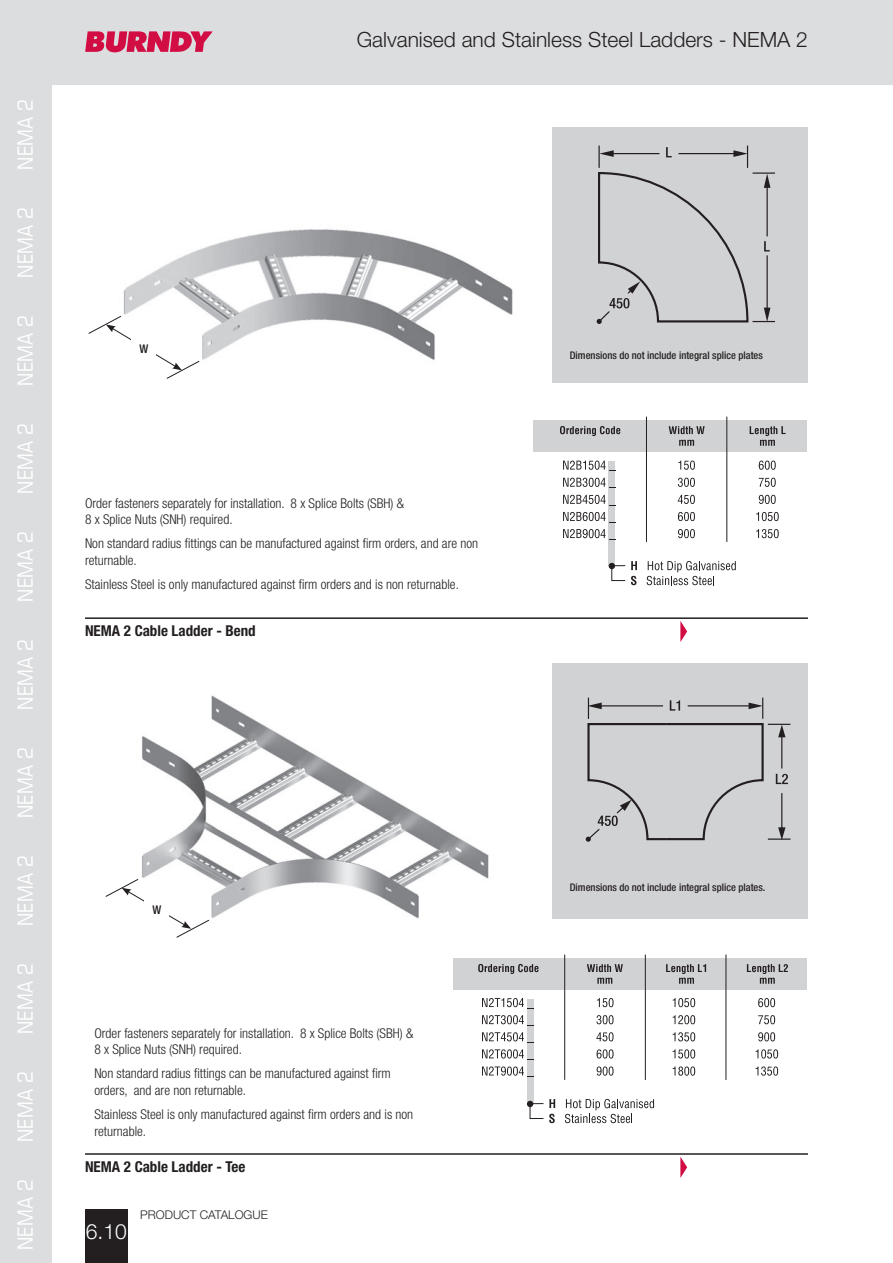
<style>
.page{position:relative;width:893px;height:1263px;background:#fff}
.page>*{position:absolute;margin:0;border:0;box-sizing:border-box;transform-origin:0 0}
.t1{font:condensed 21px "Eurostile";color:#fff}
.t2{font:300 21px "Helvetica Neue";color:#231f20}
.t3{font:300 21px "Helvetica Neue";color:#fff}
.t4{font:700 condensed 15px "Helvetica Neue";color:#231f20}
.t5{font:300 condensed 13.5px/16.2px "Helvetica Neue";color:#231f20}
.t6{font:300 12px "Helvetica Neue";color:#231f20}
.t7{font:500 condensed 12px "Helvetica Neue";color:#231f20}
.t8{font:500 condensed 10.5px "Helvetica Neue";color:#231f20}
</style>
<div class="page">
<div style="left:85px;top:1210px;width:43px;height:53px;background:#231f20"></div>
<div style="left:0;top:0;width:892px;height:85px;background:#dcdddf"></div>
<svg style="left:85px;top:31px;width:128px;height:21px;background:#d44870"></svg>
<svg style="left:892px;top:0;width:1px;height:85px"></svg>
<hr style="left:85px;top:1153px;width:723px;height:2px;background:#231f20">
<svg style="left:680px;top:1157px;width:7px;height:21px"></svg>
<div style="left:553px;top:663px;width:255px;height:255px;background:#d1d2d4"></div>
<svg style="left:586px;top:698px;width:204px;height:144px"></svg>
<img style="left:142px;top:695px;width:347px;height:224px">
<svg style="left:105px;top:878px;width:105px;height:60px"></svg>
<div style="left:145px;top:897px;width:24px;height:23px;background:#fff"></div>
<div style="left:527px;top:999px;width:6px;height:105px;background:#d1d2d4"></div>
<svg style="left:549px;top:1099px;width:6px;height:9px"></svg>
<svg style="left:549px;top:1114px;width:6px;height:9px"></svg>
<svg style="left:565px;top:1099px;width:89px;height:24px"></svg>
<div style="left:530px;top:1103px;width:14px;height:16px;border:1px solid #231f20"></div>
<svg style="left:527px;top:1101px;width:6px;height:6px"></svg>
<div style="left:453px;top:958px;width:353px;height:32px;background:#d1d2d4"></div>
<svg style="left:478px;top:964px;width:61px;height:10px"></svg>
<svg style="left:587px;top:964px;width:36px;height:8px"></svg>
<svg style="left:597px;top:978px;width:15px;height:6px"></svg>
<svg style="left:666px;top:964px;width:40px;height:20px"></svg>
<svg style="left:747px;top:964px;width:41px;height:20px"></svg>
<hr style="left:564px;top:954px;width:1px;height:126px;background:#231f20">
<hr style="left:645px;top:954px;width:1px;height:126px;background:#231f20">
<hr style="left:726px;top:954px;width:1px;height:126px;background:#231f20">
<svg style="left:482px;top:998px;width:51px;height:11px"></svg>
<svg style="left:597px;top:998px;width:17px;height:9px"></svg>
<svg style="left:673px;top:998px;width:22px;height:9px"></svg>
<svg style="left:758px;top:998px;width:17px;height:9px"></svg>
<svg style="left:482px;top:1015px;width:51px;height:11px"></svg>
<svg style="left:596px;top:1015px;width:18px;height:9px"></svg>
<svg style="left:673px;top:1015px;width:22px;height:9px"></svg>
<svg style="left:758px;top:1015px;width:17px;height:9px"></svg>
<svg style="left:482px;top:1032px;width:51px;height:11px"></svg>
<svg style="left:596px;top:1032px;width:18px;height:9px"></svg>
<svg style="left:673px;top:1032px;width:22px;height:9px"></svg>
<svg style="left:758px;top:1032px;width:17px;height:9px"></svg>
<svg style="left:482px;top:1049px;width:51px;height:11px"></svg>
<svg style="left:597px;top:1049px;width:17px;height:9px"></svg>
<svg style="left:673px;top:1049px;width:22px;height:9px"></svg>
<svg style="left:755px;top:1049px;width:23px;height:9px"></svg>
<svg style="left:482px;top:1066px;width:51px;height:11px"></svg>
<svg style="left:597px;top:1066px;width:17px;height:10px"></svg>
<svg style="left:673px;top:1066px;width:22px;height:10px"></svg>
<svg style="left:755px;top:1066px;width:23px;height:10px"></svg>
<hr style="left:85px;top:617px;width:723px;height:2px;background:#231f20">
<svg style="left:680px;top:621px;width:7px;height:21px"></svg>
<img style="left:123px;top:229px;width:390px;height:131px">
<svg style="left:88px;top:315px;width:112px;height:64px"></svg>
<div style="left:132px;top:337px;width:24px;height:23px;background:#fff"></div>
<div style="left:609px;top:461px;width:6px;height:105px;background:#d1d2d4"></div>
<svg style="left:631px;top:561px;width:6px;height:9px"></svg>
<svg style="left:631px;top:576px;width:5px;height:9px"></svg>
<svg style="left:647px;top:561px;width:89px;height:24px"></svg>
<div style="left:611px;top:565px;width:15px;height:16px;border:1px solid #231f20"></div>
<svg style="left:609px;top:563px;width:6px;height:6px"></svg>
<div style="left:533px;top:420px;width:274px;height:32px;background:#d1d2d4"></div>
<svg style="left:560px;top:426px;width:60px;height:10px"></svg>
<svg style="left:669px;top:426px;width:36px;height:8px"></svg>
<svg style="left:679px;top:440px;width:15px;height:6px"></svg>
<svg style="left:750px;top:426px;width:36px;height:20px"></svg>
<hr style="left:646px;top:417px;width:1px;height:125px;background:#231f20">
<hr style="left:726px;top:417px;width:1px;height:125px;background:#231f20">
<svg style="left:563px;top:460px;width:52px;height:11px"></svg>
<svg style="left:678px;top:461px;width:17px;height:9px"></svg>
<svg style="left:759px;top:461px;width:17px;height:9px"></svg>
<svg style="left:563px;top:478px;width:52px;height:11px"></svg>
<svg style="left:678px;top:478px;width:17px;height:9px"></svg>
<svg style="left:759px;top:478px;width:17px;height:9px"></svg>
<svg style="left:563px;top:495px;width:52px;height:11px"></svg>
<svg style="left:678px;top:495px;width:17px;height:9px"></svg>
<svg style="left:759px;top:495px;width:17px;height:9px"></svg>
<svg style="left:563px;top:512px;width:52px;height:11px"></svg>
<svg style="left:678px;top:512px;width:17px;height:9px"></svg>
<svg style="left:756px;top:512px;width:23px;height:9px"></svg>
<svg style="left:563px;top:529px;width:52px;height:11px"></svg>
<svg style="left:678px;top:529px;width:17px;height:9px"></svg>
<svg style="left:756px;top:529px;width:23px;height:9px"></svg>
<div style="left:553px;top:128px;width:255px;height:255px;background:#d1d2d4"></div>
<svg style="left:597px;top:146px;width:178px;height:178px"></svg>
<div style="left:0;top:85px;width:51px;height:1178px;background:#dcdddf"></div>
<hr style="left:892px;top:85px;width:1px;height:1178px;background:#dcdddf">
<h1 class="t1" style="left:13px;top:170px;width:72px;rotate:-90deg">NEMA 2</h1>
<h1 class="t1" style="left:13px;top:278px;width:72px;rotate:-90deg">NEMA 2</h1>
<h1 class="t1" style="left:13px;top:386px;width:72px;rotate:-90deg">NEMA 2</h1>
<h1 class="t1" style="left:13px;top:494px;width:72px;rotate:-90deg">NEMA 2</h1>
<h1 class="t1" style="left:13px;top:602px;width:72px;rotate:-90deg">NEMA 2</h1>
<h1 class="t1" style="left:13px;top:710px;width:72px;rotate:-90deg">NEMA 2</h1>
<h1 class="t1" style="left:13px;top:818px;width:72px;rotate:-90deg">NEMA 2</h1>
<h1 class="t1" style="left:13px;top:926px;width:72px;rotate:-90deg">NEMA 2</h1>
<h1 class="t1" style="left:13px;top:1034px;width:72px;rotate:-90deg">NEMA 2</h1>
<h1 class="t1" style="left:13px;top:1142px;width:72px;rotate:-90deg">NEMA 2</h1>
<h1 class="t1" style="left:13px;top:1250px;width:72px;rotate:-90deg">NEMA 2</h1>
<p class="t7" style="left:139px;top:342px;width:10px">W</p>
<h1 class="t2" style="left:357px;top:27px;width:453px">Galvanised and Stainless Steel Ladders - NEMA 2</h1>
<p class="t8" style="left:570px;top:349px;width:195px">Dimensions do not include integral splice plates</p>
<p class="t5" style="left:85px;top:495px;width:320px">Order fasteners separately for installation. 8 x Splice Bolts (SBH) &amp;<br>8 x Splice Nuts (SNH) required.</p>
<p class="t5" style="left:85px;top:535px;width:395px">Non standard radius fittings can be manufactured against firm orders, and are non returnable.</p>
<p class="t5" style="left:85px;top:576px;width:375px">Stainless Steel is only manufactured against firm orders and is non returnable.</p>
<p class="t4" style="left:85px;top:621px;width:172px">NEMA 2 Cable Ladder - Bend</p>
<p class="t7" style="left:152px;top:902px;width:10px">W</p>
<p class="t5" style="left:94px;top:1024px;width:320px">Order fasteners separately for installation. 8 x Splice Bolts (SBH) &amp;<br>8 x Splice Nuts (SNH) required.</p>
<p class="t5" style="left:94px;top:1065px;width:298px">Non standard radius fittings can be manufactured against firm orders, and are non returnable.</p>
<p class="t5" style="left:94px;top:1106px;width:320px">Stainless Steel is only manufactured against firm orders and is non returnable.</p>
<p class="t4" style="left:85px;top:1157px;width:162px">NEMA 2 Cable Ladder - Tee</p>
<h1 class="t3" style="left:86px;top:1219px;width:42px">6.10</h1>
<p class="t6" style="left:140px;top:1208px;width:129px">PRODUCT CATALOGUE</p>
<p class="t8" style="left:570px;top:881px;width:197px">Dimensions do not include integral splice plates.</p>
</div>
